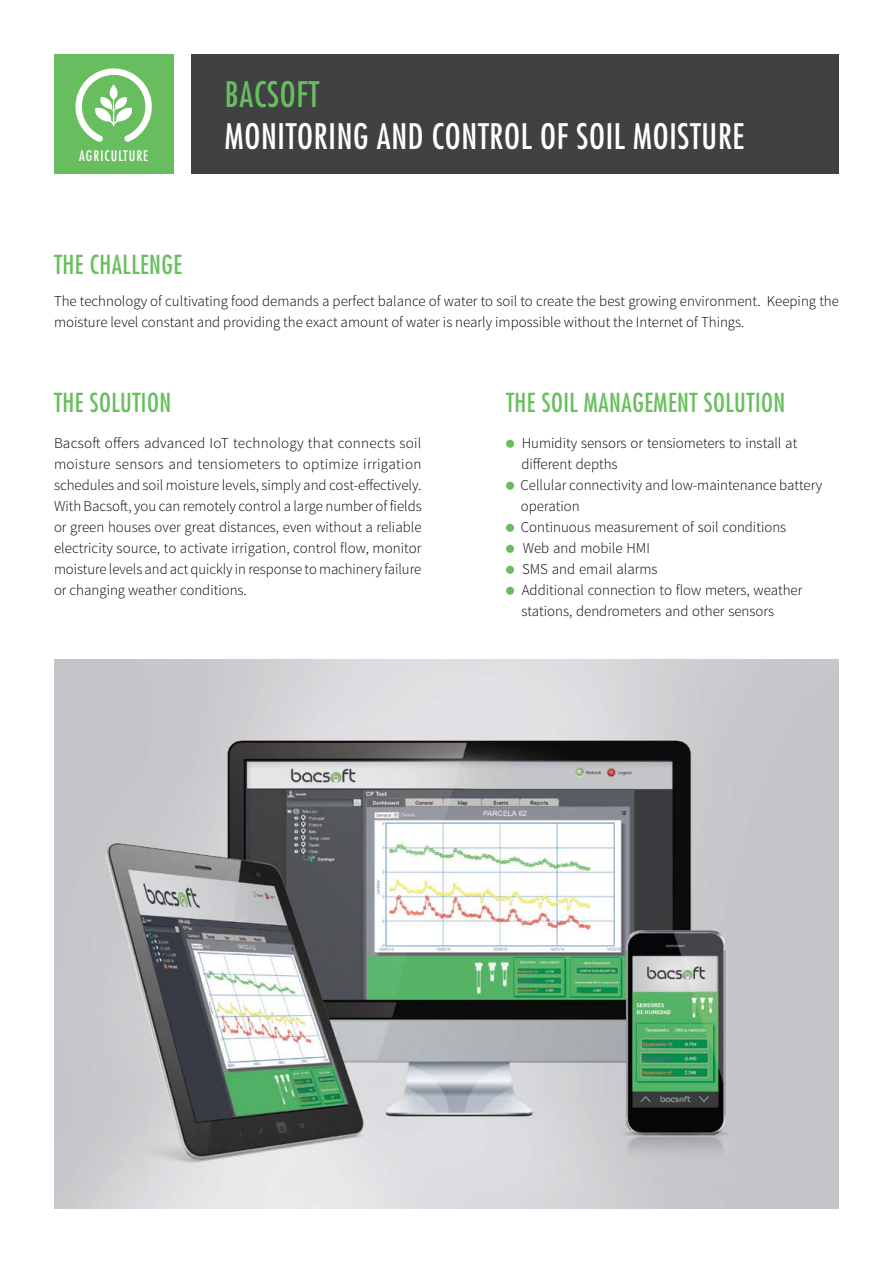
<style>
.page{position:relative;width:893px;height:1263px;background:#fff}
.page>*{position:absolute;margin:0;border:0;box-sizing:border-box;transform-origin:0 0}
.t1{font:condensed 34.2px "Futura Std";letter-spacing:.02em;color:#fff}
.t2{font:condensed 34.2px "Futura Std";letter-spacing:.02em;color:#68be5e}
.t3{font:condensed 25.5px "Futura Std";letter-spacing:.02em;color:#68be5e}
.t4{font:300 15px/21px "Source Sans Pro";color:#000}
.t5{font:condensed 14.25px "Futura Std";letter-spacing:.07em;color:#fff}
</style>
<div class="page">
<div style="left:54px;top:54px;width:119px;height:120px;background:#68be5e"></div>
<div style="left:191px;top:54px;width:648px;height:120px;background:#414042"></div>
<svg style="left:75px;top:68px;width:77px;height:74px"></svg>
<img style="left:54px;top:659px;width:785px;height:550px">
<div style="left:506px;top:440px;width:8px;height:8px;background:#68be5e;border-radius:50%"></div>
<div style="left:506px;top:482px;width:8px;height:8px;background:#68be5e;border-radius:50%"></div>
<div style="left:506px;top:524px;width:8px;height:8px;background:#68be5e;border-radius:50%"></div>
<div style="left:506px;top:545px;width:8px;height:8px;background:#68be5e;border-radius:50%"></div>
<div style="left:506px;top:566px;width:8px;height:8px;background:#68be5e;border-radius:50%"></div>
<div style="left:506px;top:587px;width:8px;height:8px;background:#68be5e;border-radius:50%"></div>
<p class="t5" style="left:79px;top:147px;width:71px">AGRICULTURE</p>
<h2 class="t3" style="left:54px;top:249px;width:130px">THE CHALLENGE</h2>
<h1 class="t2" style="left:225px;top:74px;width:96px">BACSOFT</h1>
<h1 class="t1" style="left:225px;top:116px;width:521px">MONITORING AND CONTROL OF SOIL MOISTURE</h1>
<p class="t4" style="left:54px;top:291px;width:786px">The technology of cultivating food demands a perfect balance of water to soil to create the best growing environment. Keeping the moisture level constant and providing the exact amount of water is nearly impossible without the Internet of Things.</p>
<h2 class="t3" style="left:54px;top:388px;width:119px">THE SOLUTION</h2>
<p class="t4" style="left:54px;top:432px;width:369px;text-align:justify">Bacsoft offers advanced IoT technology that connects soil moisture sensors and tensiometers to optimize irrigation schedules and soil moisture levels, simply and cost-effectively.<br>With Bacsoft, you can remotely control a large number of fields or green houses over great distances, even without a reliable electricity source to, activate irrigation, control flow, monitor moisture levels and act quickly in response to machinery failure or changing weather conditions.</p>
<h2 class="t3" style="left:506px;top:388px;width:281px">THE SOIL MANAGEMENT SOLUTION</h2>
<p class="t4" style="left:520px;top:432px;width:303px">Humidity sensors or tensiometers to install at different depths<br>Cellular connectivity and low-maintenance battery operation<br>Continuous measurement of soil conditions<br>Web and mobile HMI<br>SMS and email alarms<br>Additional connection to flow meters, weather stations, dendrometers and other sensors</p>
</div>
